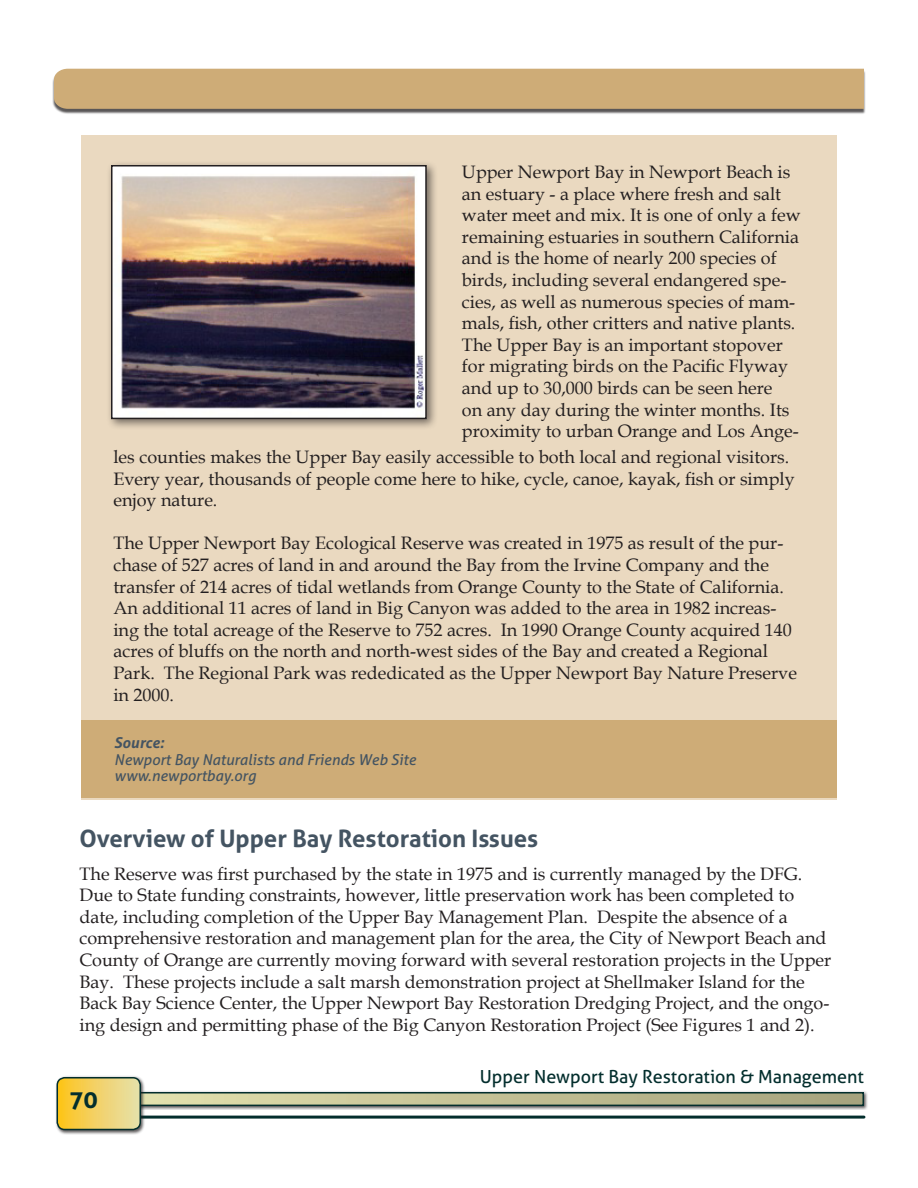
<style>
.page{position:relative;width:918px;height:1188px;background:#fff}
.page>*{position:absolute;margin:0;border:0;box-sizing:border-box;transform-origin:0 0}
.Header_1{font:700 24px "Aller";color:#445462}
.t1{font:700 24px "Aller";color:#032e2d}
.t2{font:18px/21.6px "Book Antiqua";color:#231f20}
.t3{font:18px "Aller";color:#032e2d}
.Header_2{font:italic 15px/16.5px "Aller";color:#445462}
.s1{font-weight:700}
</style>
<div class="page">
<div style="left:127px;top:1090px;width:742px;height:20px;background:#231f20;opacity:.75"></div>
<svg style="left:146px;top:1095px;width:715px;height:8px;background:#c3c094"></svg>
<div style="left:129px;top:1092px;width:735px;height:14px;border:2px solid #032e2d"></div>
<hr style="left:126px;top:1116px;width:738px;height:3px;background:#032e2d">
<div style="left:55px;top:1075px;width:91px;height:60px;background:#231f20;opacity:.75"></div>
<svg style="left:57px;top:1078px;width:83px;height:52px;background:#f1d167"></svg>
<div style="left:57px;top:1077px;width:84px;height:53px;border:2px solid #032e2d;border-radius:8px"></div>
<div style="left:81px;top:135px;width:756px;height:665px;background:#ead9c0"></div>
<div style="left:106px;top:160px;width:332px;height:270px;background:#231f20;opacity:.6"></div>
<img style="left:114px;top:168px;width:310px;height:248px">
<div style="left:111px;top:165px;width:316px;height:254px;border:2px solid #231f20"></div>
<div style="left:52px;top:70px;width:814px;height:44px;background:#231f20;opacity:.75"></div>
<div style="left:54px;top:69px;width:810px;height:40px;background:#ceac77"></div>
<div style="left:81px;top:720px;width:756px;height:78px;background:#ceac77"></div>
<p class="t2" style="left:462px;top:161px;width:340px">Upper Newport Bay in Newport Beach is an estuary - a place where fresh and salt water meet and mix. It is one of only a few remaining estuaries in southern California and is the home of nearly 200 species of birds, including several endangered spe&shy;cies, as well as numerous species of mam&shy;mals, fish, other critters and native plants.<br>The Upper Bay is an important stopover for migrating birds on the Pacific Flyway and up to 30,000 birds can be seen here<br>on any day during the winter months. Its proximity to urban Orange and Los Ange-</p>
<p class="t2" style="left:113px;top:446px;width:683px">les counties makes the Upper Bay easily accessible to both local and regional visitors.<br>Every year, thousands of people come here to hike, cycle, canoe, kayak, fish or simply enjoy nature.</p>
<p class="t2" style="left:113px;top:532px;width:685px">The Upper Newport Bay Ecological Reserve was created in 1975 as result of the pur&shy;chase of 527 acres of land in and around the Bay from the Irvine Company and the transfer of 214 acres of tidal wetlands from Orange County to the State of California.<br>An additional 11 acres of land in Big Canyon was added to the area in 1982 increas&shy;ing the total acreage of the Reserve to 752 acres. In 1990 Orange County acquired 140 acres of bluffs on the north and north-west sides of the Bay and created a Regional Park. The Regional Park was rededicated as the Upper Newport Bay Nature Preserve in 2000.</p>
<p class="Header_2" style="left:114px;top:735px;width:303px"><span class="s1">Source:<br></span>Newport Bay Naturalists and Friends Web Site www.newportbay.org</p>
<p class="Header_1" style="left:80px;top:824px;width:460px">Overview of Upper Bay Restoration Issues</p>
<p class="t2" style="left:80px;top:862px;width:753px">The Reserve was first purchased by the state in 1975 and is currently managed by the DFG.<br>Due to State funding constraints, however, little preservation work has been completed to date, including completion of the Upper Bay Management Plan. Despite the absence of a comprehensive restoration and management plan for the area, the City of Newport Beach and County of Orange are currently moving forward with several restoration projects in the Upper Bay. These projects include a salt marsh demonstration project at Shellmaker Island for the Back Bay Science Center, the Upper Newport Bay Restoration Dredging Project, and the ongo&shy;ing design and permitting phase of the Big Canyon Restoration Project (See Figures 1 and 2).</p>
<h1 class="t1" style="left:69px;top:1085px;width:30px">70</h1>
<p class="t3" style="left:480px;top:1065px;width:386px">Upper Newport Bay Restoration &amp; Management</p>
</div>
